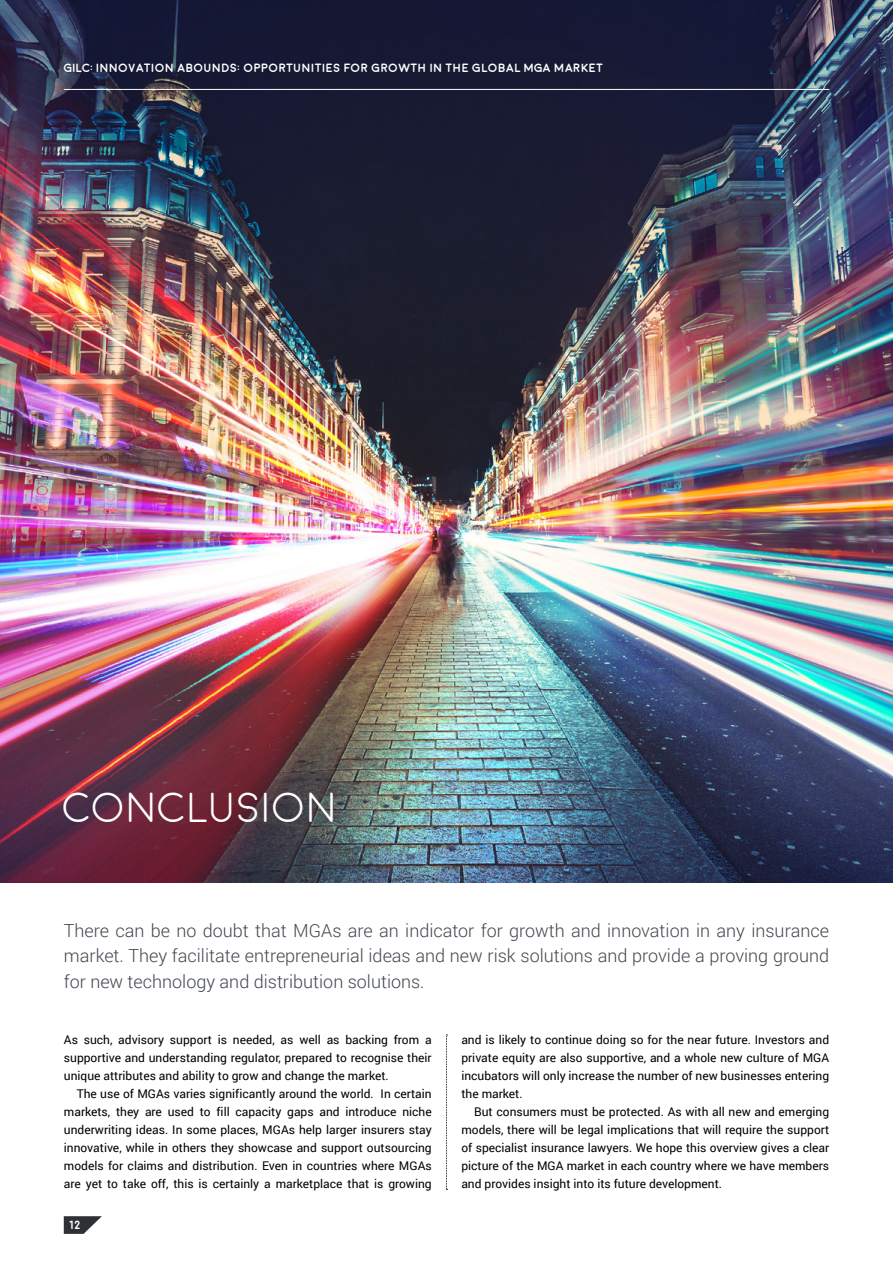
<style>
.page{position:relative;width:893px;height:1263px;background:#fff}
.page>*{position:absolute;margin:0;border:0;box-sizing:border-box;transform-origin:0 0}
.t1{font:300 42px "Moon";color:#fff}
.t2{font:300 18px/25.5px "Roboto";color:#41474f;text-align:justify}
.t3{font:12px/18px "Roboto";color:#000;text-align:justify}
.t4{font:700 12px "Moon";color:#fff}
</style>
<div class="page">
<img style="left:0;top:0;width:893px;height:882px">
<svg style="left:64px;top:1216px;width:38px;height:18px"></svg>
<hr style="left:64px;top:89px;width:765px;height:1px;background:#fff">
<svg style="left:446px;top:1035px;width:1px;height:155px"></svg>
<p class="t4" style="left:64px;top:62px;width:541px">GILC: INNOVATION ABOUNDS: OPPORTUNITIES FOR GROWTH IN THE GLOBAL MGA MARKET</p>
<h1 class="t1" style="left:64px;top:786px;width:275px">CONCLUSION</h1>
<p class="t2" style="left:64px;top:917px;width:767px">There can be no doubt that MGAs are an indicator for growth and innovation in any insurance market. They facilitate entrepreneurial ideas and new risk solutions and provide a proving ground for new technology and distribution solutions.</p>
<p class="t3" style="left:64px;top:1030px;width:369px">As such, advisory support is needed, as well as backing from a supportive and understanding regulator, prepared to recognise their unique attributes and ability to grow and change the market.</p>
<p class="t3" style="left:64px;top:1084px;width:369px;text-indent:13px">The use of MGAs varies significantly around the world. In certain markets, they are used to fill capacity gaps and introduce niche underwriting ideas. In some places, MGAs help larger insurers stay innovative, while in others they showcase and support outsourcing models for claims and distribution. Even in countries where MGAs are yet to take off, this is certainly a marketplace that is growing</p>
<p class="t4" style="left:68px;top:1219px;width:14px">12</p>
<p class="t3" style="left:461px;top:1030px;width:369px">and is likely to continue doing so for the near future. Investors and private equity are also supportive, and a whole new culture of MGA incubators will only increase the number of new businesses entering the market.</p>
<p class="t3" style="left:461px;top:1102px;width:369px;text-indent:13px">But consumers must be protected. As with all new and emerging models, there will be legal implications that will require the support of specialist insurance lawyers. We hope this overview gives a clear picture of the MGA market in each country where we have members and provides insight into its future development.</p>
</div>
